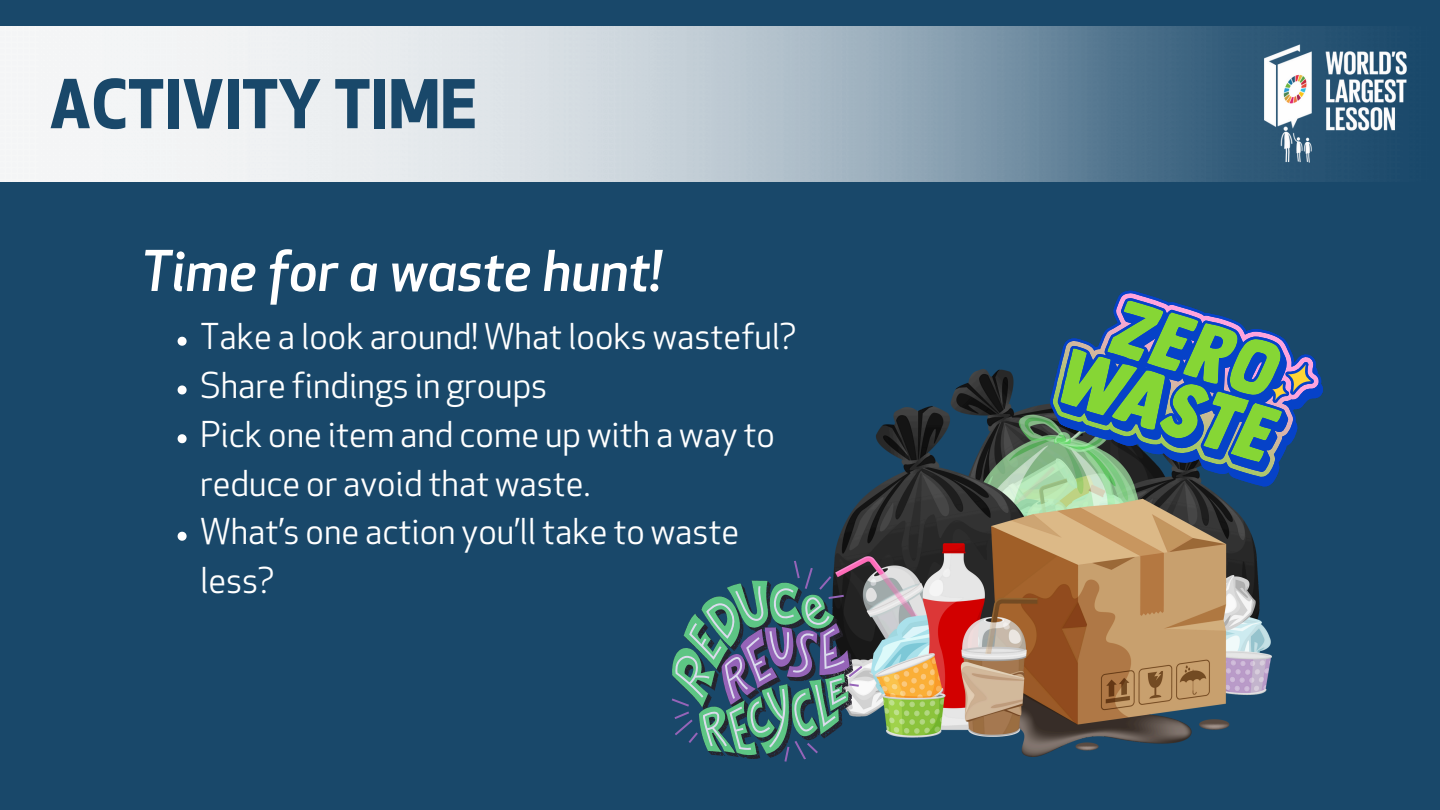
<style>
.page{position:relative;width:1440px;height:810px;background:#19486a}
.page>*{position:absolute;margin:0;border:0;box-sizing:border-box;transform-origin:0 0}
.t1{font:700 65.5px "Apex New";color:#19486a}
.t2{font:italic 500 54.8px "Apex New";color:#fff}
.t3{font:34.8px/48.8px "Apex New";color:#fff}
</style>
<div class="page">
<img style="left:0;top:27px;width:1407px;height:154px">
<img style="left:835px;top:369px;width:436px;height:387px">
<svg style="left:1032px;top:290px;width:291px;height:230px"></svg>
<svg style="left:1268px;top:356px;width:49px;height:55px;background:#6c78a7"></svg>
<svg style="left:794px;top:551px;width:86px;height:205px"></svg>
<svg style="left:671px;top:563px;width:198px;height:199px"></svg>
<svg style="left:178px;top:337px;width:9px;height:9px"></svg>
<svg style="left:178px;top:385px;width:9px;height:9px"></svg>
<svg style="left:178px;top:434px;width:9px;height:9px"></svg>
<svg style="left:178px;top:532px;width:9px;height:9px"></svg>
<p class="t1" style="left:49px;top:79px;width:429px">ACTIVITY TIME</p>
<p class="t2" style="left:141px;top:250px;width:522px">Time for a waste hunt!</p>
<h1 class="t3" style="left:200px;top:316px;width:598px">Take a look around! What looks wasteful?</h1>
<h2 class="t3" style="left:200px;top:365px;width:349px">Share findings in groups</h2>
<p class="t3" style="left:200px;top:414px;width:577px">Pick one item and come up with a way to reduce or avoid that waste.</p>
<p class="t3" style="left:200px;top:511px;width:541px">What’s one action you’ll take to waste less?</p>
</div>
